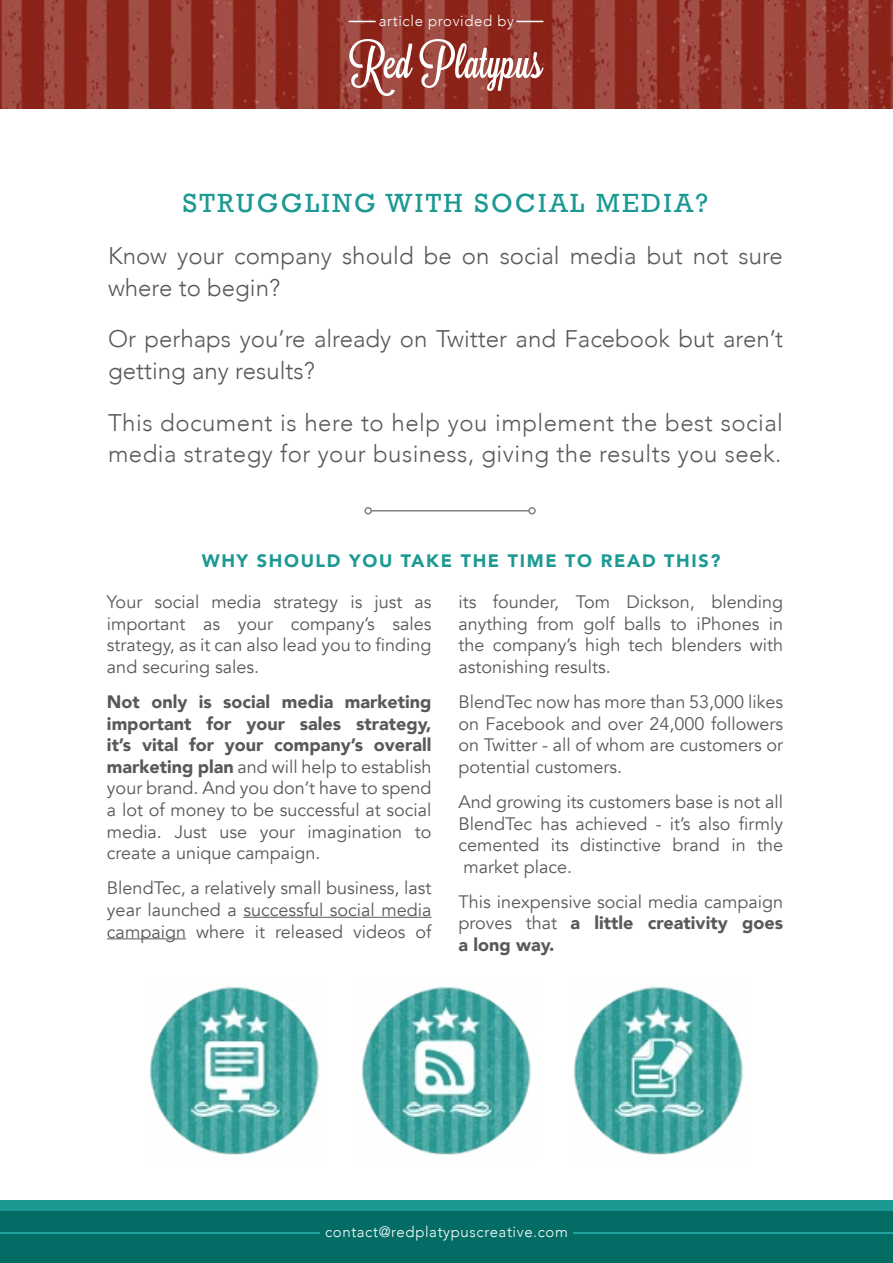
<style>
.page{position:relative;width:893px;height:1263px;background:#fff}
.page>*{position:absolute;margin:0;border:0;box-sizing:border-box;transform-origin:0 0}
.t1{font:27px "Rockwell";letter-spacing:.09em;color:#1c9992}
.t2{font:300 24px/31.5px "Avenir";color:#58595b}
.t3{font:300 24px/31.5px "Avenir";letter-spacing:.02em;color:#58595b}
.t4{font:18px/21.6px "Avenir";color:#58595b;text-align:justify}
.t5{font:900 18px "Avenir";letter-spacing:.09em;color:#1c9992}
.t6{font:300 15px "Avenir";letter-spacing:.04em;color:#fff}
.s1{font-weight:900}
</style>
<div class="page">
<img style="left:0;top:0;width:893px;height:108px">
<svg style="left:349px;top:39px;width:64px;height:57px"></svg>
<svg style="left:419px;top:39px;width:125px;height:52px"></svg>
<div style="left:0;top:1209px;width:893px;height:54px;background:#036c65"></div>
<div style="left:0;top:1200px;width:893px;height:11px;background:#1c9992"></div>
<svg style="left:349px;top:21px;width:26px;height:1px"></svg>
<svg style="left:517px;top:21px;width:26px;height:1px"></svg>
<hr style="left:0;top:1232px;width:319px;height:2px;background:#2eb8b1">
<hr style="left:574px;top:1232px;width:319px;height:2px;background:#2eb8b1">
<img style="left:150px;top:986px;width:169px;height:169px">
<img style="left:362px;top:986px;width:169px;height:169px">
<img style="left:574px;top:986px;width:169px;height:169px">
<hr style="left:243px;top:917px;width:188px;height:1px;background:#58595b">
<hr style="left:107px;top:938px;width:79px;height:1px;background:#58595b">
<hr style="left:371px;top:510px;width:158px;height:1px;background:#808285">
<div style="left:364px;top:507px;width:8px;height:7px;border:2px solid #808285;border-radius:50%"></div>
<div style="left:528px;top:507px;width:8px;height:7px;border:2px solid #808285;border-radius:50%"></div>
<p class="t6" style="left:379px;top:11px;width:137px">article provided by</p>
<h1 class="t1" style="left:183px;top:188px;width:527px">STRUGGLING WITH SOCIAL MEDIA?</h1>
<h2 class="t2" style="left:108px;top:240px;width:676px">Know your company should be on social media but not sure where to begin?</h2>
<h2 class="t2" style="left:108px;top:323px;width:677px">Or perhaps you’re already on Twitter and Facebook but aren’t getting any results?</h2>
<h2 class="t3" style="left:108px;top:407px;width:677px">This document is here to help you implement the best social media strategy for your business, giving the results you seek.</h2>
<p class="t5" style="left:202px;top:545px;width:520px">Why should you take the time to read this?</p>
<p class="t4" style="left:107px;top:591px;width:326px">Your social media strategy is just as important as your company’s sales strategy, as it can also lead you to finding and securing sales.</p>
<p class="t4" style="left:107px;top:691px;width:326px"><span class="s1">Not only is social media marketing important for your sales strategy, it’s vital for your company’s overall marketing plan</span> and will help to establish your brand. And you don’t have to spend a lot of money to be successful at social media. Just use your imagination to create a unique campaign.</p>
<p class="t4" style="left:107px;top:878px;width:326px">BlendTec, a relatively small business, last year launched a successful social media campaign where it released videos of</p>
<p class="t4" style="left:458px;top:591px;width:326px">its founder, Tom Dickson, blending anything from golf balls to iPhones in the company’s high tech blenders with astonishing results.</p>
<p class="t4" style="left:458px;top:691px;width:326px">BlendTec now has more than 53,000 likes on Facebook and over 24,000 followers on Twitter - all of whom are customers or potential customers.</p>
<p class="t4" style="left:458px;top:791px;width:326px">And growing its customers base is not all BlendTec has achieved - it’s also firmly cemented its distinctive brand in the market place.</p>
<p class="t4" style="left:458px;top:891px;width:326px">This inexpensive social media campaign proves that <span class="s1">a little creativity goes a long way.</span></p>
<p class="t6" style="left:325px;top:1223px;width:244px">contact@redplatypuscreative.com</p>
</div>
